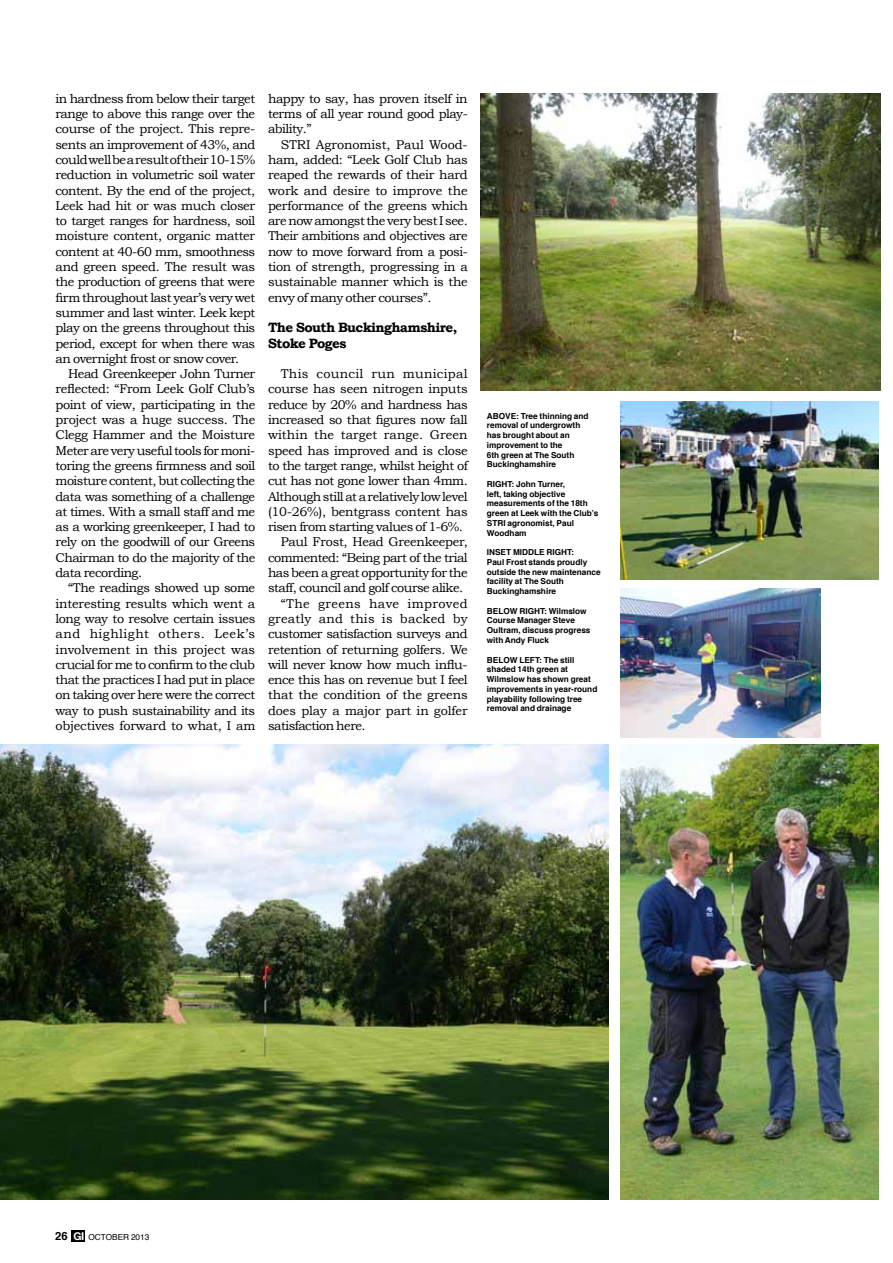
<style>
.page{position:relative;width:893px;height:1263px;background:#fff}
.page>*{position:absolute;margin:0;border:0;box-sizing:border-box;transform-origin:0 0}
.t1{font:700 13.5px/15.3px "Bookman Old Style";letter-spacing:-.04em;color:#000}
.t2{font:12.75px "Bookman Old Style";letter-spacing:-.04em;color:#000}
.t3{font:12.75px "Bookman Old Style";letter-spacing:-.02em;color:#000}
.t4{font:12.75px "Bookman Old Style";letter-spacing:-.015em;color:#000}
.t5{font:12.75px "Bookman Old Style";letter-spacing:-.005em;color:#000}
.t6{font:12.75px "Bookman Old Style";color:#000}
.t7{font:12.75px "Bookman Old Style";letter-spacing:.005em;color:#000}
.t8{font:12.75px "Bookman Old Style";letter-spacing:.04em;color:#000}
.t9{font:12.75px "Bookman Old Style";letter-spacing:.015em;color:#000}
.t10{font:12.75px "Bookman Old Style";letter-spacing:.025em;color:#000}
.t11{font:12.75px "Bookman Old Style";letter-spacing:.03em;color:#000}
.t12{font:700 8.25px/9.8px "Helvetica";color:#000}
.t13{font:8.25px "Helvetica";color:#000}
.s1{font-weight:700;font-size:11.25px}
.s2{font-family:"Helvetica Neue";font-weight:700;font-size:10.8px;color:#fff}
</style>
<div class="page">
<div style="left:71px;top:1230px;width:14px;height:11px;background:#000"></div>
<img style="left:0;top:744px;width:608px;height:455px">
<img style="left:621px;top:589px;width:200px;height:149px">
<img style="left:480px;top:94px;width:400px;height:297px">
<img style="left:621px;top:744px;width:257px;height:455px">
<img style="left:621px;top:402px;width:257px;height:177px">
<p class="t2" style="left:56px;top:91px;width:201px">in hardness from below their target</p>
<p class="t2" style="left:56px;top:106px;width:201px">range to above this range over the</p>
<p class="t2" style="left:56px;top:122px;width:201px">course of the project. This repre-</p>
<p class="t2" style="left:56px;top:137px;width:201px">sents an improvement of 43%, and</p>
<p class="t2" style="left:56px;top:152px;width:201px">could well be a result of their 10-15%</p>
<p class="t2" style="left:56px;top:168px;width:201px">reduction in volumetric soil water</p>
<p class="t2" style="left:56px;top:183px;width:201px">content. By the end of the project,</p>
<p class="t2" style="left:56px;top:198px;width:201px">Leek had hit or was much closer</p>
<p class="t2" style="left:56px;top:213px;width:201px">to target ranges for hardness, soil</p>
<p class="t2" style="left:56px;top:229px;width:201px">moisture content, organic matter</p>
<p class="t2" style="left:56px;top:244px;width:201px">content at 40-60 mm, smoothness</p>
<p class="t3" style="left:56px;top:259px;width:201px">and green speed. The result was</p>
<p class="t2" style="left:56px;top:275px;width:201px">the production of greens that were</p>
<p class="t2" style="left:56px;top:290px;width:201px">firm throughout last year’s very wet</p>
<p class="t2" style="left:56px;top:305px;width:201px">summer and last winter. Leek kept</p>
<p class="t2" style="left:56px;top:321px;width:201px">play on the greens throughout this</p>
<p class="t2" style="left:56px;top:336px;width:201px">period, except for when there was</p>
<p class="t2" style="left:56px;top:351px;width:185px">an overnight frost or snow cover.</p>
<p class="t2" style="left:68px;top:366px;width:188px">Head Greenkeeper John Turner</p>
<p class="t2" style="left:56px;top:382px;width:201px">reflected: “From Leek Golf Club’s</p>
<p class="t2" style="left:56px;top:397px;width:201px">point of view, participating in the</p>
<p class="t3" style="left:56px;top:412px;width:201px">project was a huge success. The</p>
<p class="t3" style="left:56px;top:428px;width:201px">Clegg Hammer and the Moisture</p>
<p class="t2" style="left:56px;top:443px;width:201px">Meter are very useful tools for moni-</p>
<p class="t2" style="left:56px;top:458px;width:201px">toring the greens firmness and soil</p>
<p class="t2" style="left:56px;top:474px;width:201px">moisture content, but collecting the</p>
<p class="t2" style="left:56px;top:489px;width:201px">data was something of a challenge</p>
<p class="t2" style="left:56px;top:504px;width:201px">at times. With a small staff and me</p>
<p class="t2" style="left:56px;top:519px;width:201px">as a working greenkeeper, I had to</p>
<p class="t2" style="left:56px;top:535px;width:201px">rely on the goodwill of our Greens</p>
<p class="t2" style="left:56px;top:550px;width:201px">Chairman to do the majority of the</p>
<p class="t2" style="left:56px;top:565px;width:88px">data recording.</p>
<p class="t2" style="left:68px;top:581px;width:188px">“The readings showed up some</p>
<p class="t4" style="left:56px;top:596px;width:201px">interesting results which went a</p>
<p class="t2" style="left:56px;top:611px;width:201px">long way to resolve certain issues</p>
<p class="t8" style="left:56px;top:627px;width:201px">and highlight others. Leek’s</p>
<p class="t6" style="left:56px;top:642px;width:201px">involvement in this project was</p>
<p class="t2" style="left:56px;top:657px;width:201px">crucial for me to confirm to the club</p>
<p class="t2" style="left:56px;top:672px;width:201px">that the practices I had put in place</p>
<p class="t2" style="left:56px;top:688px;width:201px">on taking over here were the correct</p>
<p class="t2" style="left:56px;top:703px;width:201px">way to push sustainability and its</p>
<p class="t4" style="left:56px;top:718px;width:201px">objectives forward to what, I am</p>
<p class="t2" style="left:268px;top:91px;width:201px">happy to say, has proven itself in</p>
<p class="t2" style="left:268px;top:106px;width:201px">terms of all year round good play-</p>
<p class="t2" style="left:268px;top:122px;width:45px">ability.”</p>
<p class="t5" style="left:281px;top:137px;width:188px">STRI Agronomist, Paul Wood-</p>
<p class="t2" style="left:268px;top:152px;width:201px">ham, added: “Leek Golf Club has</p>
<p class="t3" style="left:268px;top:168px;width:201px">reaped the rewards of their hard</p>
<p class="t5" style="left:268px;top:183px;width:201px">work and desire to improve the</p>
<p class="t2" style="left:268px;top:198px;width:201px">performance of the greens which</p>
<p class="t2" style="left:268px;top:213px;width:201px">are now amongst the very best I see.</p>
<p class="t2" style="left:268px;top:229px;width:201px">Their ambitions and objectives are</p>
<p class="t2" style="left:268px;top:244px;width:201px">now to move forward from a posi-</p>
<p class="t2" style="left:268px;top:259px;width:201px">tion of strength, progressing in a</p>
<p class="t2" style="left:268px;top:275px;width:201px">sustainable manner which is the</p>
<p class="t2" style="left:268px;top:290px;width:165px">envy of many other courses”.</p>
<p class="t1" style="left:268px;top:320px;width:191px">The South Buckinghamshire,<br>Stoke Poges</p>
<p class="t10" style="left:281px;top:366px;width:188px">This council run municipal</p>
<p class="t4" style="left:268px;top:382px;width:201px">course has seen nitrogen inputs</p>
<p class="t2" style="left:268px;top:397px;width:201px">reduce by 20% and hardness has</p>
<p class="t2" style="left:268px;top:412px;width:201px">increased so that figures now fall</p>
<p class="t7" style="left:268px;top:428px;width:201px">within the target range. Green</p>
<p class="t3" style="left:268px;top:443px;width:201px">speed has improved and is close</p>
<p class="t2" style="left:268px;top:458px;width:201px">to the target range, whilst height of</p>
<p class="t2" style="left:268px;top:474px;width:201px">cut has not gone lower than 4mm.</p>
<p class="t2" style="left:268px;top:489px;width:201px">Although still at a relatively low level</p>
<p class="t4" style="left:268px;top:504px;width:201px">(10-26%), bentgrass content has</p>
<p class="t2" style="left:268px;top:519px;width:196px">risen from starting values of 1-6%.</p>
<p class="t3" style="left:281px;top:535px;width:188px">Paul Frost, Head Greenkeeper,</p>
<p class="t2" style="left:268px;top:550px;width:201px">commented: “Being part of the trial</p>
<p class="t2" style="left:268px;top:565px;width:201px">has been a great opportunity for the</p>
<p class="t2" style="left:268px;top:581px;width:197px">staff, council and golf course alike.</p>
<p class="t11" style="left:281px;top:596px;width:188px">“The greens have improved</p>
<p class="t9" style="left:268px;top:611px;width:201px">greatly and this is backed by</p>
<p class="t2" style="left:268px;top:627px;width:201px">customer satisfaction surveys and</p>
<p class="t2" style="left:268px;top:642px;width:201px">retention of returning golfers. We</p>
<p class="t2" style="left:268px;top:657px;width:201px">will never know how much influ-</p>
<p class="t2" style="left:268px;top:672px;width:201px">ence this has on revenue but I feel</p>
<p class="t5" style="left:268px;top:688px;width:201px">that the condition of the greens</p>
<p class="t5" style="left:268px;top:703px;width:201px">does play a major part in golfer</p>
<p class="t2" style="left:268px;top:718px;width:99px">satisfaction here.</p>
<p class="t12" style="left:487px;top:411px;width:103px">ABOVE: Tree thinning and removal of undergrowth has brought about an improvement to the<br>6th green at The South<br>Buckinghamshire</p>
<p class="t12" style="left:487px;top:479px;width:113px">RIGHT: John Turner,<br>left, taking objective measurements of the 18th green at Leek with the Club’s<br>STRI agronomist, Paul<br>Woodham</p>
<p class="t12" style="left:487px;top:547px;width:115px">INSET MIDDLE RIGHT:<br>Paul Frost stands proudly outside the new maintenance facility at The South<br>Buckinghamshire</p>
<p class="t12" style="left:487px;top:606px;width:105px">BELOW RIGHT: Wilmslow<br>Course Manager Steve<br>Oultram, discuss progress with Andy Fluck</p>
<p class="t12" style="left:487px;top:655px;width:112px">BELOW LEFT: The still shaded 14th green at<br>Wilmslow has shown great improvements in year-round playability following tree removal and drainage</p>
<p class="t13" style="left:55px;top:1231px;width:96px"><span class="s1">26</span> <span class="s2">GI</span> OCTOBER 2013</p>
</div>
